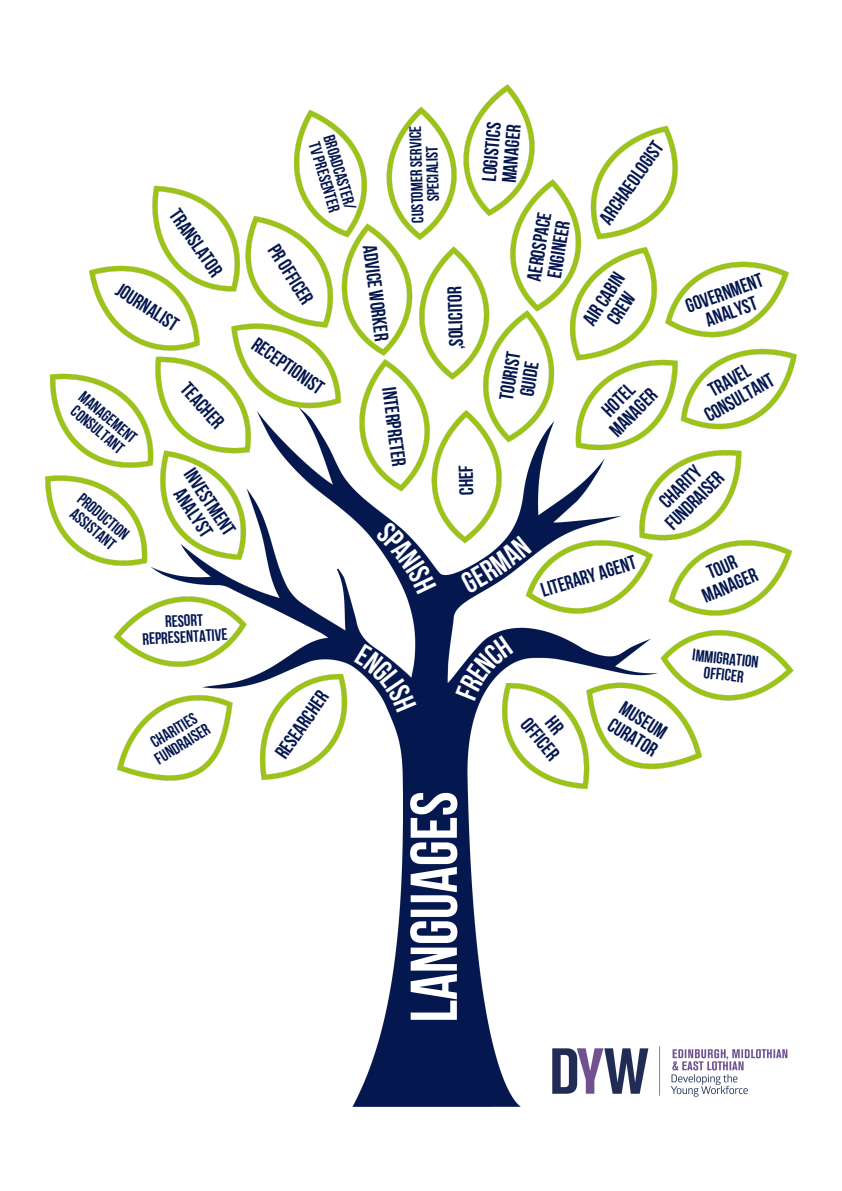
<style>
.page{position:relative;width:842px;height:1191px;background:#fff}
.page>*{position:absolute;margin:0;border:0;box-sizing:border-box;transform-origin:0 0}
.t1{font:700 66px "Bebas Neue";color:#fff}
.t2{font:700 19.8px/19.8px "Bebas Neue";color:#04174f}
.t3{font:700 16.5px/16.1px "Bebas Neue";color:#04174f;text-align:center}
</style>
<div class="page">
<img style="left:46px;top:84px;width:750px;height:1022px">
<img style="left:539px;top:1036px;width:257px;height:70px">
<svg style="left:455px;top:635px;width:59px;height:65px"></svg>
<svg style="left:354px;top:644px;width:63px;height:68px"></svg>
<svg style="left:375px;top:521px;width:62px;height:73px"></svg>
<svg style="left:460px;top:535px;width:72px;height:58px"></svg>
<svg style="left:544px;top:714px;width:21px;height:21px"></svg>
<p class="t2" style="left:181px;top:207px;width:78px;rotate:55deg">Translator</p>
<p class="t2" style="left:122px;top:281px;width:72px;rotate:33deg">Journalist</p>
<p class="t3" style="left:85px;top:390px;width:71px;text-align:left;rotate:40deg">Management<br>Consultant</p>
<p class="t3" style="left:84px;top:491px;width:63px;text-align:left;rotate:40deg">Production<br>Assistant</p>
<p class="t2" style="left:191px;top:380px;width:55px;rotate:48deg">teacher</p>
<p class="t2" style="left:195px;top:466px;width:77px;text-align:center;rotate:56deg">Investment<br>Analyst</p>
<p class="t3" style="left:141px;top:616px;width:87px;rotate:-3deg">Resort<br>Representative</p>
<p class="t3" style="left:144px;top:740px;width:63px;rotate:-32deg">Charities fundraiser</p>
<p class="t3" style="left:335px;top:133px;width:79px;rotate:73deg">Broadcaster/</p>
<p class="t3" style="left:320px;top:140px;width:73px;rotate:73deg">TV Presenter</p>
<p class="t3" style="left:412px;top:223px;width:98px;rotate:-92deg">CustomerServ ci e<br>Spec ai list</p>
<p class="t2" style="left:280px;top:241px;width:68px;rotate:58deg">pr officer</p>
<p class="t2" style="left:259px;top:335px;width:84px;rotate:35deg">Receptionist</p>
<p class="t2" style="left:378px;top:244px;width:98px;rotate:83deg">Adviceworker</p>
<p class="t2" style="left:397px;top:386px;width:81px;rotate:83deg">Interpreter</p>
<p class="t2" style="left:448px;top:350px;width:65px;rotate:-92deg">S, ol ci itor</p>
<p class="t2" style="left:459px;top:495px;width:32px;rotate:-92deg">chef</p>
<p class="t2" style="left:481px;top:181px;width:61px;rotate:-85deg">Logistics<br>Manager</p>
<p class="t2" style="left:526px;top:279px;width:70px;rotate:-81deg">Aerospace engineer</p>
<p class="t2" style="left:498px;top:398px;width:50px;rotate:-81deg">Tourist</p>
<p class="t2" style="left:519px;top:395px;width:36px;rotate:-81deg">Guide</p>
<p class="t2" style="left:598px;top:217px;width:97px;rotate:-55deg">Archaeologist</p>
<p class="t2" style="left:581px;top:319px;width:60px;rotate:-57deg">Air Cabin</p>
<p class="t2" style="left:605px;top:318px;width:36px;rotate:-57deg">Crew</p>
<p class="t2" style="left:599px;top:407px;width:39px;rotate:-45deg">Hotel</p>
<p class="t2" style="left:607px;top:427px;width:60px;rotate:-45deg">Manager</p>
<p class="t2" style="left:684px;top:299px;width:82px;rotate:-20deg">Government</p>
<p class="t2" style="left:703px;top:313px;width:55px;rotate:-20deg">Analyst</p>
<p class="t2" style="left:692px;top:392px;width:78px;text-align:center;rotate:-30deg">Travel<br>Consultant</p>
<p class="t2" style="left:539px;top:582px;width:100px;rotate:-17deg">Literary Agent</p>
<p class="t2" style="left:649px;top:506px;width:75px;text-align:center;rotate:-45deg">Charity<br>Fundraiser</p>
<p class="t2" style="left:705px;top:565px;width:32px;rotate:-23deg">Tour</p>
<p class="t2" style="left:700px;top:589px;width:60px;rotate:-23deg">Manager</p>
<p class="t2" style="left:273px;top:751px;width:79px;rotate:-55deg">researcher</p>
<p class="t1" style="left:407px;top:1022px;width:232px;rotate:-90deg">languages</p>
<p class="t2" style="left:531px;top:715px;width:50px;rotate:51deg">OFFICER</p>
<p class="t2" style="left:624px;top:699px;width:56px;rotate:32deg">Museum<br>Curator</p>
<p class="t3" style="left:693px;top:648px;width:68px;rotate:6deg">Immigration</p>
<p class="t3" style="left:704px;top:665px;width:42px;rotate:6deg">Officer</p>
</div>
